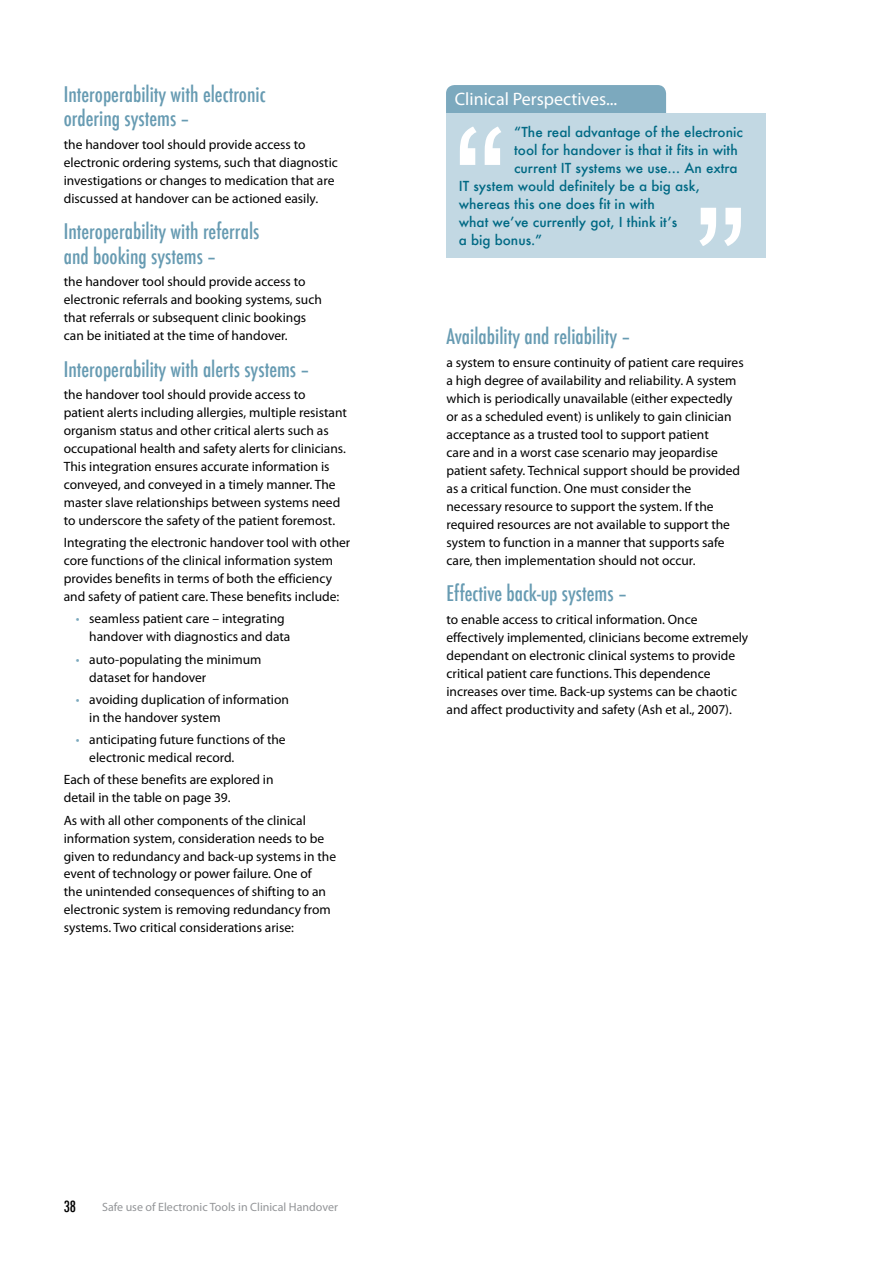
<style>
.page{position:relative;width:893px;height:1263px;background:#fff}
.page>*{position:absolute;margin:0;border:0;box-sizing:border-box;transform-origin:0 0}
.t1{font:500 condensed 21px/24px "Futura";color:#679bb2}
.t2{font:18px "Myriad Pro";color:#fff}
.t3{font:500 condensed 15px "Futura";color:#000}
.t4{font:13.5px/18px "Myriad Pro";color:#000}
.t5{font:500 13.5px "Futura";color:#006984}
.t6{font:12px "Myriad Pro";color:#939598}
.s1{color:#7ca9be}
</style>
<div class="page">
<div style="left:446px;top:85px;width:220px;height:37px;background:#7ca9be;border-radius:9px"></div>
<div style="left:446px;top:113px;width:319px;height:145px;background:#c2d8e3"></div>
<svg style="left:460px;top:126px;width:41px;height:39px"></svg>
<svg style="left:699px;top:208px;width:42px;height:38px"></svg>
<h1 class="t1" style="left:64px;top:83px;width:203px">Interoperability with electronic ordering systems –</h1>
<p class="t4" style="left:64px;top:135px;width:276px">the handover tool should provide access to electronic ordering systems, such that diagnostic investigations or changes to medication that are discussed at handover can be actioned easily.</p>
<h1 class="t1" style="left:64px;top:220px;width:197px">Interoperability with referrals and booking systems –</h1>
<p class="t4" style="left:64px;top:272px;width:260px">the handover tool should provide access to electronic referrals and booking systems, such that referrals or subsequent clinic bookings can be initiated at the time of handover.</p>
<h1 class="t1" style="left:64px;top:357px;width:247px">Interoperability with alerts systems –</h1>
<p class="t4" style="left:64px;top:385px;width:285px">the handover tool should provide access to patient alerts including allergies, multiple resistant organism status and other critical alerts such as occupational health and safety alerts for clinicians.<br>This integration ensures accurate information is conveyed, and conveyed in a timely manner. The master slave relationships between systems need to underscore the safety of the patient foremost.</p>
<p class="t4" style="left:64px;top:533px;width:288px">Integrating the electronic handover tool with other core functions of the clinical information system provides benefits in terms of both the efficiency and safety of patient care. These benefits include:</p>
<p class="t4" style="left:89px;top:609px;width:203px;text-indent:-14px"><span class="s1">•</span> seamless patient care – integrating handover with diagnostics and data</p>
<p class="t4" style="left:89px;top:650px;width:174px;text-indent:-14px"><span class="s1">•</span> auto-populating the minimum dataset for handover</p>
<p class="t4" style="left:89px;top:690px;width:201px;text-indent:-14px"><span class="s1">•</span> avoiding duplication of information in the handover system</p>
<p class="t4" style="left:89px;top:730px;width:198px;text-indent:-14px"><span class="s1">•</span> anticipating future functions of the electronic medical record.</p>
<p class="t4" style="left:64px;top:770px;width:211px">Each of these benefits are explored in detail in the table on page 39.</p>
<p class="t4" style="left:64px;top:811px;width:274px">As with all other components of the clinical information system, consideration needs to be given to redundancy and back-up systems in the event of technology or power failure. One of<br>the unintended consequences of shifting to an electronic system is removing redundancy from systems. Two critical considerations arise:</p>
<h2 class="t2" style="left:455px;top:88px;width:164px">Clinical Perspectives...</h2>
<p class="t5" style="left:514px;top:123px;width:230px">“The real advantage of the electronic</p>
<p class="t5" style="left:514px;top:141px;width:225px">tool for handover is that it fits in with</p>
<p class="t5" style="left:514px;top:159px;width:225px">current IT systems we use… An extra</p>
<p class="t5" style="left:459px;top:177px;width:243px">IT system would definitely be a big ask,</p>
<p class="t5" style="left:459px;top:195px;width:197px">whereas this one does fit in with</p>
<p class="t5" style="left:459px;top:213px;width:220px">what we’ve currently got, I think it’s</p>
<p class="t5" style="left:459px;top:231px;width:85px">a big bonus.”</p>
<h1 class="t1" style="left:446px;top:325px;width:186px">Availability and reliability –</h1>
<p class="t4" style="left:446px;top:353px;width:299px">a system to ensure continuity of patient care requires a high degree of availability and reliability. A system which is periodically unavailable (either expectedly or as a scheduled event) is unlikely to gain clinician acceptance as a trusted tool to support patient<br>care and in a worst case scenario may jeopardise patient safety. Technical support should be provided as a critical function. One must consider the necessary resource to support the system. If the required resources are not available to support the system to function in a manner that supports safe care, then implementation should not occur.</p>
<h1 class="t1" style="left:446px;top:582px;width:182px">Effective back-up systems –</h1>
<p class="t4" style="left:446px;top:610px;width:303px">to enable access to critical information. Once effectively implemented, clinicians become extremely dependant on electronic clinical systems to provide critical patient care functions. This dependence increases over time. Back-up systems can be chaotic and affect productivity and safety (Ash et al., 2007).</p>
<p class="t3" style="left:64px;top:1196px;width:14px">38</p>
<p class="t6" style="left:102px;top:1200px;width:237px">Safe use of Electronic Tools in Clinical Handover</p>
</div>
